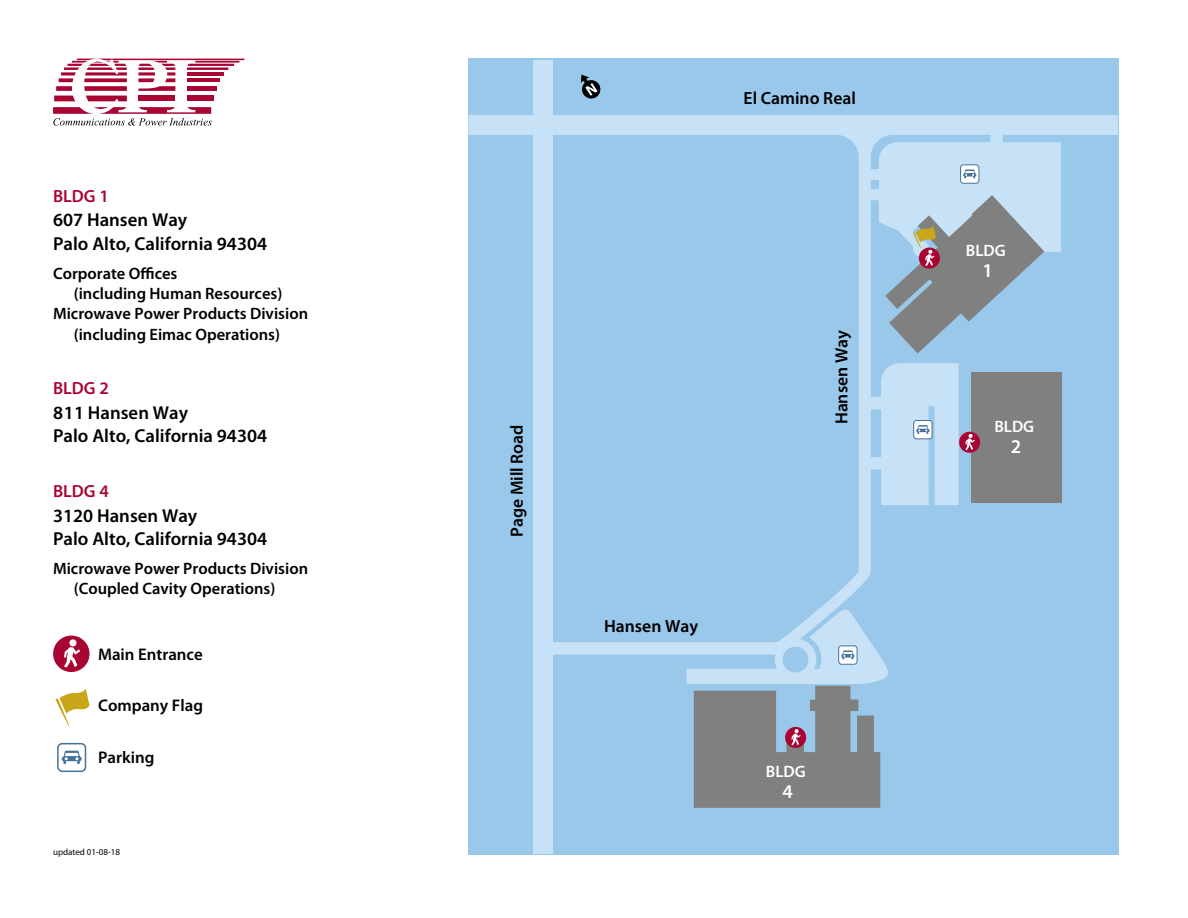
<style>
.page{position:relative;width:1188px;height:918px;background:#fff}
.page>*{position:absolute;margin:0;border:0;box-sizing:border-box;transform-origin:0 0}
.t1{font:600 19.5px "Myriad Pro";color:#fff}
.t2{font:600 18.75px/23.2px "Myriad Pro";color:#000}
.t3{font:600 17.7px "Myriad Pro";color:#000}
.t4{font:600 17.7px "Myriad Pro";color:#a90533}
.t5{font:600 16.8px "Myriad Pro";color:#000}
.t6{font:600 16.5px/20.2px "Myriad Pro";color:#000}
.t7{font:600 16.5px "Myriad Pro";color:#fff}
.t8{font:9px "Myriad Pro";color:#000}
</style>
<div class="page">
<div style="left:468px;top:58px;width:650px;height:797px;background:#9ac8eb"></div>
<svg style="left:581px;top:75px;width:20px;height:24px"></svg>
<svg style="left:468px;top:115px;width:650px;height:540px"></svg>
<div style="left:534px;top:60px;width:19px;height:793px;background:#c7e1f6"></div>
<div style="left:971px;top:372px;width:91px;height:130px;background:#808080"></div>
<div style="left:53px;top:636px;width:37px;height:36px;background:#a90533;border-radius:50%"></div>
<svg style="left:64px;top:639px;width:16px;height:29px"></svg>
<div style="left:57px;top:743px;width:29px;height:29px;border:2px solid #43739b;border-radius:4px"></div>
<svg style="left:62px;top:751px;width:20px;height:13px"></svg>
<svg style="left:865px;top:363px;width:94px;height:142px;background:#c0dcf3"></svg>
<div style="left:959px;top:432px;width:21px;height:21px;background:#a90533;border-radius:50%"></div>
<svg style="left:965px;top:434px;width:10px;height:16px"></svg>
<svg style="left:687px;top:605px;width:204px;height:203px"></svg>
<svg style="left:867px;top:132px;width:194px;height:222px"></svg>
<svg style="left:55px;top:689px;width:35px;height:37px"></svg>
<svg style="left:54px;top:59px;width:190px;height:42px"></svg>
<svg style="left:53px;top:107px;width:159px;height:19px"></svg>
<p class="t4" style="left:53px;top:186px;width:57px">BLDG 1</p>
<p class="t2" style="left:53px;top:209px;width:216px">607 Hansen Way<br>Palo Alto, California 94304</p>
<p class="t6" style="left:53px;top:263px;width:126px">Corporate Offices</p>
<p class="t6" style="left:74px;top:284px;width:210px">(including Human Resources)</p>
<p class="t6" style="left:53px;top:304px;width:257px">Microwave Power Products Division</p>
<p class="t6" style="left:74px;top:324px;width:208px">(including Eimac Operations)</p>
<p class="t4" style="left:53px;top:379px;width:57px">BLDG 2</p>
<p class="t2" style="left:53px;top:402px;width:216px">811 Hansen Way<br>Palo Alto, California 94304</p>
<p class="t4" style="left:53px;top:481px;width:57px">BLDG 4</p>
<p class="t2" style="left:53px;top:504px;width:216px">3120 Hansen Way<br>Palo Alto, California 94304</p>
<p class="t6" style="left:74px;top:559px;width:236px;text-indent:-21px">Microwave Power Products Division (Coupled Cavity Operations)</p>
<p class="t5" style="left:98px;top:645px;width:106px">Main Entrance</p>
<p class="t5" style="left:98px;top:696px;width:106px">Company Flag</p>
<p class="t5" style="left:98px;top:748px;width:58px">Parking</p>
<p class="t8" style="left:53px;top:847px;width:69px">updated 01-08-18</p>
<p class="t3" style="left:744px;top:89px;width:114px">El Camino Real</p>
<p class="t3" style="left:507px;top:537px;width:114px;rotate:-90deg">Page Mill Road</p>
<p class="t3" style="left:832px;top:424px;width:96px;rotate:-90deg">Hansen Way</p>
<p class="t3" style="left:604px;top:616px;width:96px">Hansen Way</p>
<p class="t7" style="left:766px;top:762px;width:41px">BLDG</p>
<p class="t1" style="left:782px;top:780px;width:12px">4</p>
<p class="t7" style="left:966px;top:241px;width:41px">BLDG</p>
<p class="t1" style="left:982px;top:259px;width:12px">1</p>
<p class="t7" style="left:994px;top:417px;width:41px">BLDG</p>
<p class="t1" style="left:1011px;top:435px;width:12px">2</p>
</div>
